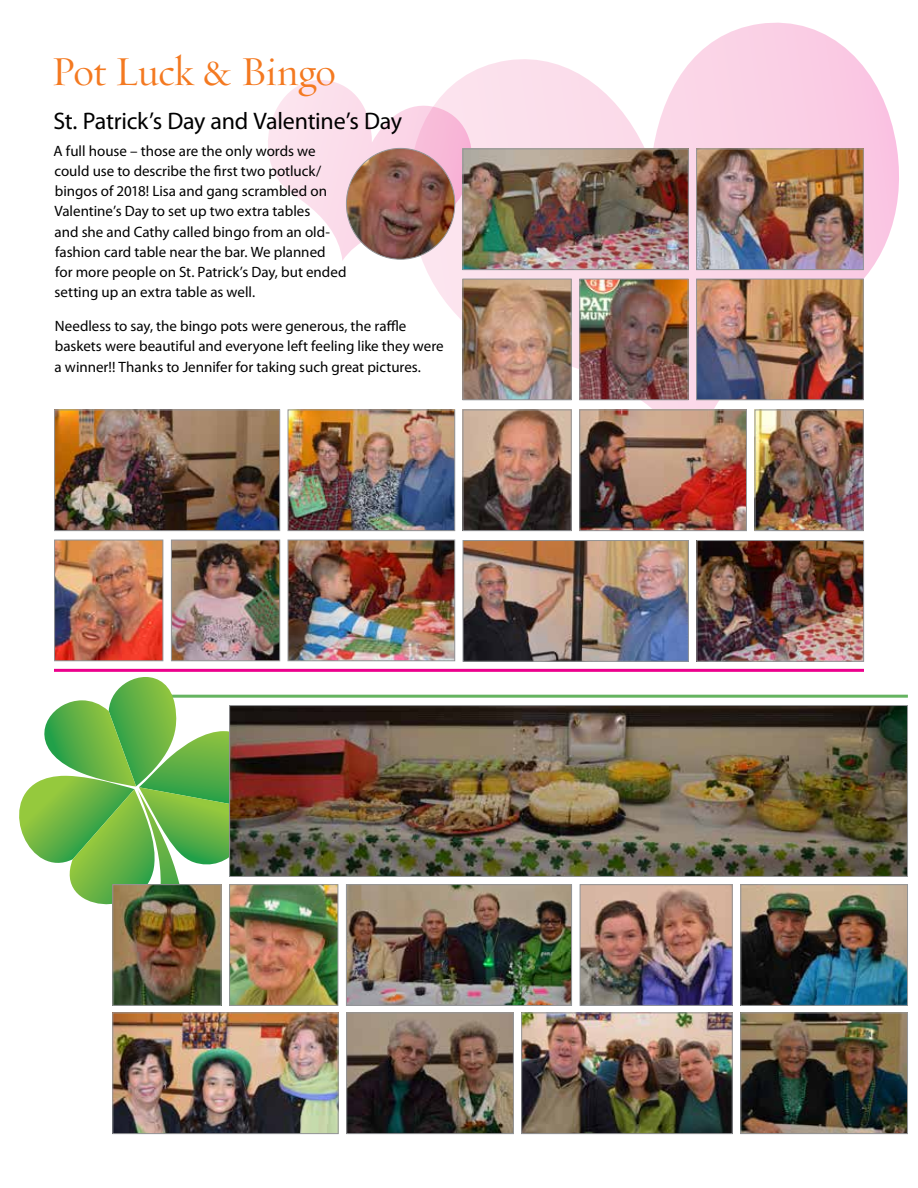
<style>
.page{position:relative;width:918px;height:1188px;background:#fff}
.page>*{position:absolute;margin:0;border:0;box-sizing:border-box;transform-origin:0 0}
.t1{font:42px "Requiem Display HTF Roman";letter-spacing:-.01em;color:#f47920}
.t2{font:24px "Myriad Pro";letter-spacing:-.015em;color:#000}
.t3{font:15px/20.2px "Myriad Pro";color:#000}
</style>
<div class="page">
<hr style="left:163px;top:695px;width:745px;height:3px;background:#65b460">
<svg style="left:19px;top:677px;width:251px;height:254px"></svg>
<svg style="left:400px;top:22px;width:499px;height:438px"></svg>
<svg style="left:268px;top:74px;width:210px;height:187px"></svg>
<img style="left:523px;top:1014px;width:208px;height:118px">
<div style="left:521px;top:1012px;width:212px;height:122px;border:1px solid #939598"></div>
<img style="left:465px;top:151px;width:222px;height:117px">
<div style="left:463px;top:149px;width:226px;height:121px;border:1px solid #939598"></div>
<img style="left:698px;top:151px;width:164px;height:117px">
<div style="left:696px;top:149px;width:168px;height:121px;border:1px solid #939598"></div>
<img style="left:582px;top:886px;width:149px;height:118px">
<div style="left:580px;top:884px;width:153px;height:122px;border:1px solid #939598"></div>
<img style="left:465px;top:281px;width:105px;height:117px">
<div style="left:463px;top:279px;width:109px;height:121px;border:1px solid #939598"></div>
<img style="left:56px;top:412px;width:222px;height:117px">
<div style="left:54px;top:410px;width:226px;height:121px;border:1px solid #939598"></div>
<img style="left:581px;top:281px;width:105px;height:117px">
<div style="left:579px;top:279px;width:109px;height:121px;border:1px solid #939598"></div>
<img style="left:173px;top:542px;width:105px;height:117px">
<div style="left:171px;top:540px;width:109px;height:121px;border:1px solid #939598"></div>
<img style="left:231px;top:886px;width:105px;height:118px">
<div style="left:229px;top:884px;width:109px;height:122px;border:1px solid #939598"></div>
<img style="left:698px;top:281px;width:164px;height:117px">
<div style="left:696px;top:279px;width:168px;height:121px;border:1px solid #939598"></div>
<img style="left:290px;top:542px;width:163px;height:117px">
<div style="left:288px;top:540px;width:167px;height:121px;border:1px solid #939598"></div>
<img style="left:348px;top:886px;width:222px;height:118px">
<div style="left:346px;top:884px;width:226px;height:122px;border:1px solid #939598"></div>
<img style="left:290px;top:412px;width:163px;height:117px">
<div style="left:288px;top:410px;width:167px;height:121px;border:1px solid #939598"></div>
<img style="left:581px;top:412px;width:164px;height:117px">
<div style="left:579px;top:410px;width:168px;height:121px;border:1px solid #939598"></div>
<img style="left:757px;top:412px;width:105px;height:117px">
<div style="left:755px;top:410px;width:109px;height:121px;border:1px solid #939598"></div>
<img style="left:114px;top:1014px;width:223px;height:118px">
<div style="left:112px;top:1012px;width:227px;height:122px;border:1px solid #939598"></div>
<img style="left:348px;top:1014px;width:164px;height:118px">
<div style="left:346px;top:1012px;width:168px;height:122px;border:1px solid #939598"></div>
<img style="left:742px;top:1014px;width:164px;height:118px">
<div style="left:740px;top:1012px;width:168px;height:122px;border:1px solid #939598"></div>
<img style="left:742px;top:886px;width:164px;height:118px">
<div style="left:740px;top:884px;width:168px;height:122px;border:1px solid #939598"></div>
<img style="left:346px;top:148px;width:109px;height:111px">
<img style="left:56px;top:542px;width:105px;height:117px">
<div style="left:54px;top:540px;width:109px;height:121px;border:1px solid #939598"></div>
<img style="left:114px;top:886px;width:105px;height:118px">
<div style="left:112px;top:884px;width:109px;height:122px;border:1px solid #939598"></div>
<img style="left:465px;top:412px;width:105px;height:117px">
<div style="left:463px;top:410px;width:109px;height:121px;border:1px solid #939598"></div>
<img style="left:465px;top:542px;width:222px;height:118px">
<div style="left:463px;top:540px;width:226px;height:122px;border:1px solid #939598"></div>
<img style="left:699px;top:542px;width:163px;height:118px">
<div style="left:697px;top:540px;width:167px;height:122px;border:1px solid #939598"></div>
<img style="left:231px;top:707px;width:675px;height:168px">
<div style="left:229px;top:705px;width:679px;height:172px;border:1px solid #939598"></div>
<hr style="left:54px;top:669px;width:810px;height:3px;background:#ec008c">
<h1 class="t1" style="left:51px;top:47px;width:287px">Pot Luck &amp; Bingo</h1>
<h2 class="t2" style="left:54px;top:106px;width:350px">St. Patrick’s Day and Valentine’s Day</h2>
<p class="t3" style="left:54px;top:140px;width:294px">A full house – those are the only words we could use to describe the first two potluck/ bingos of 2018! Lisa and gang scrambled on Valentine’s Day to set up two extra tables<br>and she and Cathy called bingo from an old&shy;fashion card table near the bar. We planned<br>for more people on St. Patrick’s Day, but ended setting up an extra table as well.</p>
<p class="t3" style="left:55px;top:316px;width:391px">Needless to say, the bingo pots were generous, the raffle baskets were beautiful and everyone left feeling like they were a winner!! Thanks to Jennifer for taking such great pictures.</p>
</div>
